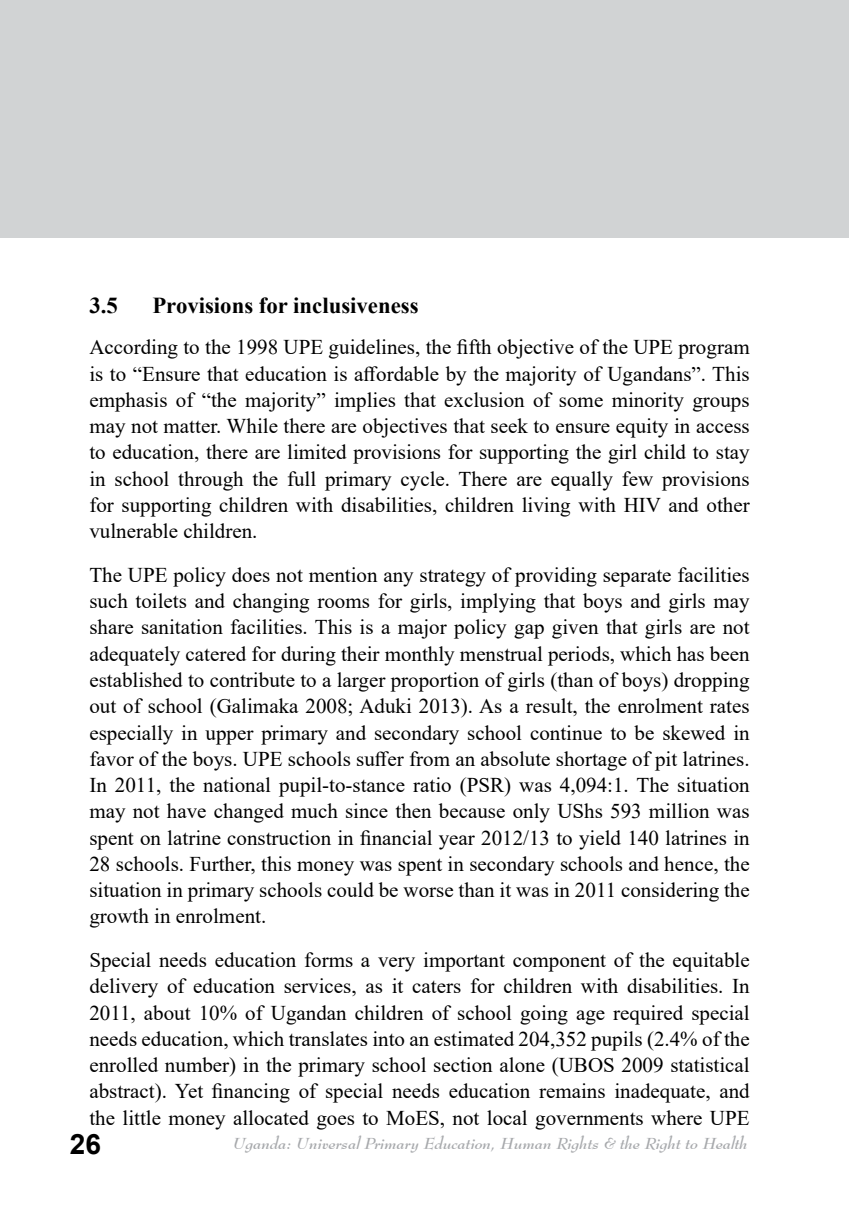
<style>
.page{position:relative;width:849px;height:1211px;background:#fff}
.page>*{position:absolute;margin:0;border:0;box-sizing:border-box;transform-origin:0 0}
.t1{font:700 28px "Arial";color:#000}
.t2{font:700 22.75px "Times New Roman";color:#000}
.t3{font:21px/26.2px "Times New Roman";color:#000;text-align:justify}
.t4{font:italic 700 15.75px "Bernhard Modern BT";color:#a7a9ac}
</style>
<div class="page">
<div style="left:0;top:0;width:848px;height:237px;background:#d1d3d4"></div>
<p class="t2" style="left:89px;top:289px;width:30px">3.5</p>
<p class="t2" style="left:152px;top:289px;width:267px">Provisions for inclusiveness</p>
<p class="t3" style="left:89px;top:333px;width:661px">According to the 1998 UPE guidelines, the fifth objective of the UPE program is to “Ensure that education is affordable by the majority of Ugandans”. This emphasis of “the majority” implies that exclusion of some minority groups may not matter. While there are objectives that seek to ensure equity in access to education, there are limited provisions for supporting the girl child to stay in school through the full primary cycle. There are equally few provisions for supporting children with disabilities, children living with HIV and other vulnerable children.</p>
<p class="t3" style="left:89px;top:561px;width:661px">The UPE policy does not mention any strategy of providing separate facilities such toilets and changing rooms for girls, implying that boys and girls may share sanitation facilities. This is a major policy gap given that girls are not adequately catered for during their monthly menstrual periods, which has been established to contribute to a larger proportion of girls (than of boys) dropping out of school (Galimaka 2008; Aduki 2013). As a result, the enrolment rates especially in upper primary and secondary school continue to be skewed in favor of the boys. UPE schools suffer from an absolute shortage of pit latrines.<br>In 2011, the national pupil-to-stance ratio (PSR) was 4,094:1. The situation may not have changed much since then because only UShs 593 million was spent on latrine construction in financial year 2012/13 to yield 140 latrines in 28 schools. Further, this money was spent in secondary schools and hence, the situation in primary schools could be worse than it was in 2011 considering the growth in enrolment.</p>
<p class="t3" style="left:89px;top:946px;width:661px">Special needs education forms a very important component of the equitable delivery of education services, as it caters for children with disabilities. In 2011, about 10% of Ugandan children of school going age required special needs education, which translates into an estimated 204,352 pupils (2.4% of the enrolled number) in the primary school section alone (UBOS 2009 statistical abstract). Yet financing of special needs education remains inadequate, and the little money allocated goes to MoES, not local governments where UPE</p>
<h1 class="t1" style="left:70px;top:1124px;width:33px">26</h1>
<p class="t4" style="left:233px;top:1133px;width:516px">Uganda: Universal Primary Education, Human Rights &amp; the Right to Health</p>
</div>
